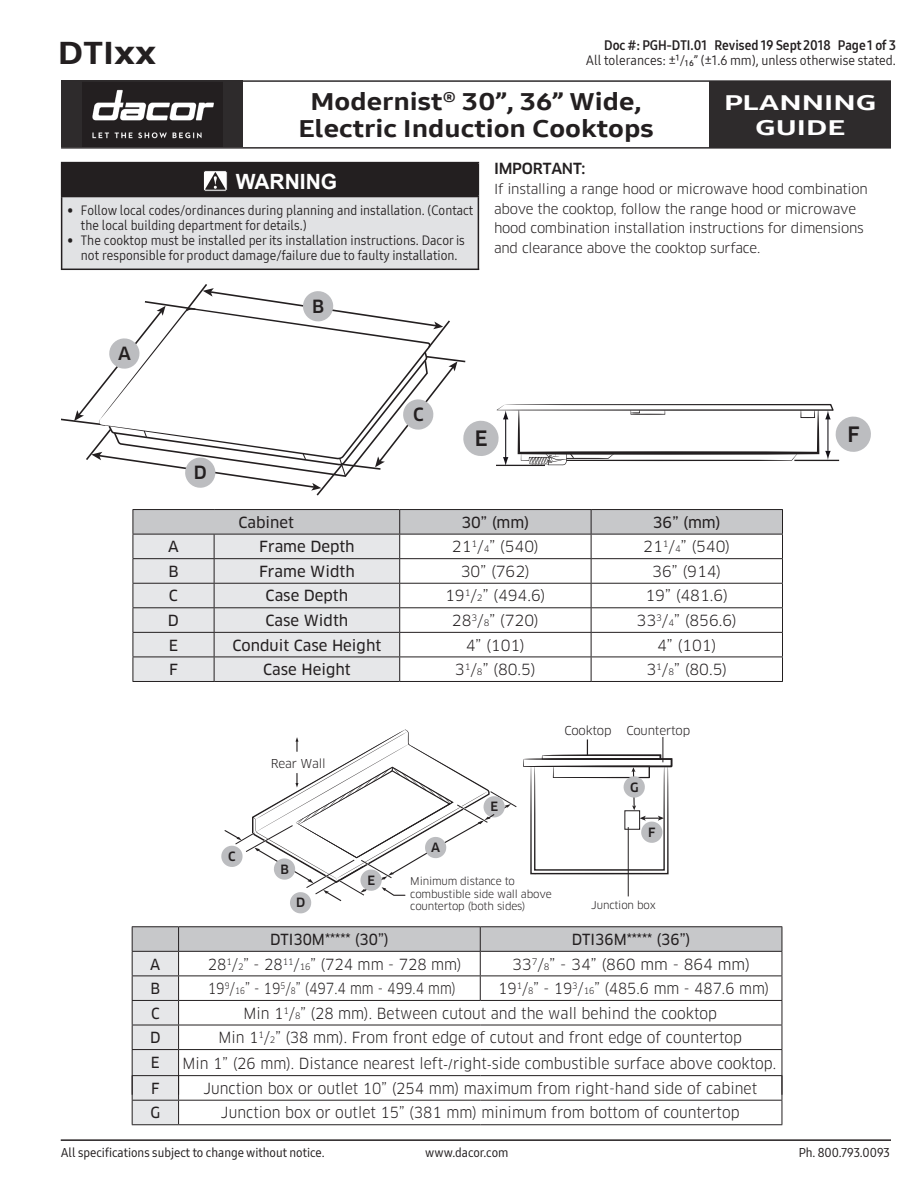
<style>
.page{position:relative;width:918px;height:1188px;background:#fff}
.page>*{position:absolute;margin:0;border:0;box-sizing:border-box;transform-origin:0 0}
.t1{font:31.5px "Samsung One 800";color:#231f20;scale:1.2 1}
.Model_Description{font:24px/27px "Samsung One 800";color:#231f20;text-align:center;scale:1.2 1}
.t2{font:21px/25.2px "Samsung One 800";color:#fff;text-align:center;scale:1.5 1}
.Warning_-_Header{font:700 21px "Arial";color:#fff}
.t3{font:500 20.7px "Samsung Clan Pro";color:#231f20}
.t4{font:500 17.7px "Samsung Clan Pro";color:#231f20}
.t5{font:15px "Samsung Clan Pro";color:#231f20;scale:.95 1}
.t6{font:15px "Samsung Clan Pro";color:#231f20}
.t7{font:15px "Samsung Clan Pro News";color:#231f20}
.t8{font:15px "Samsung Clan Pro News";color:#231f20;scale:.95 1}
.t9{font:15px "Samsung Clan Pro";color:#231f20;scale:.86 1}
.t10{font:15px "Samsung Clan Pro";color:#231f20;scale:.94 1}
.t11{font:500 15px "Samsung Clan Pro";letter-spacing:-.015em;color:#231f20}
.Body{font:13.5px/15px "Samsung One 400 C";color:#231f20}
.t12{font:13.5px/19.5px "Samsung Clan Pro";letter-spacing:-.015em;color:#231f20}
.t13{font:12.75px "Samsung One 500 C";color:#231f20}
.t14{font:500 12.45px "Samsung Clan Pro";color:#231f20}
.t15{font:12px "Samsung Clan Pro";letter-spacing:-.015em;color:#231f20}
.t16{font:10.5px/12.6px "Samsung Clan Pro";letter-spacing:-.015em;color:#231f20}
.s1{font-family:"Verdana";font-weight:700}
.s2{font-family:"Samsung One 700 C"}
.s3{font-size:8.7px}
.s4{font-family:"Minion Pro"}
</style>
<div class="page">
<hr style="left:61px;top:1139px;width:830px;height:2px;background:#231f20">
<div style="left:61px;top:80px;width:182px;height:67px;background:#2e2b2c"></div>
<div style="left:709px;top:81px;width:182px;height:67px;background:#2e2b2c"></div>
<img style="left:83px;top:82px;width:139px;height:65px">
<hr style="left:61px;top:147px;width:830px;height:2px;background:#2e2b2c">
<hr style="left:61px;top:80px;width:830px;height:2px;background:#2e2b2c">
<div style="left:62px;top:163px;width:416px;height:34px;background:#231f20"></div>
<div style="left:62px;top:196px;width:417px;height:73px;background:#e1e2e4"></div>
<hr style="left:61px;top:197px;width:1px;height:73px;background:#231f20">
<hr style="left:478px;top:197px;width:1px;height:73px;background:#231f20">
<hr style="left:61px;top:268px;width:418px;height:2px;background:#231f20">
<hr style="left:61px;top:163px;width:1px;height:33px;background:#231f20">
<hr style="left:61px;top:162px;width:418px;height:1px;background:#231f20">
<hr style="left:478px;top:163px;width:1px;height:33px;background:#231f20">
<hr style="left:61px;top:196px;width:418px;height:1px;background:#231f20">
<div style="left:203px;top:170px;width:25px;height:22px;border:1px solid #231f20;border-radius:2px"></div>
<svg style="left:205px;top:172px;width:21px;height:18px"></svg>
<svg style="left:62px;top:284px;width:809px;height:212px"></svg>
<hr style="left:133px;top:509px;width:81px;height:1px;background:#231f20">
<hr style="left:214px;top:509px;width:186px;height:1px;background:#231f20">
<hr style="left:400px;top:509px;width:191px;height:1px;background:#231f20">
<hr style="left:591px;top:509px;width:192px;height:1px;background:#231f20">
<svg style="left:133px;top:510px;width:650px;height:171px"></svg>
<hr style="left:133px;top:681px;width:81px;height:1px;background:#231f20">
<hr style="left:214px;top:681px;width:186px;height:1px;background:#231f20">
<hr style="left:400px;top:681px;width:191px;height:1px;background:#231f20">
<hr style="left:591px;top:681px;width:192px;height:1px;background:#231f20">
<svg style="left:132px;top:729px;width:651px;height:395px"></svg>
<hr style="left:132px;top:1124px;width:47px;height:1px;background:#231f20">
<hr style="left:179px;top:1124px;width:301px;height:1px;background:#231f20">
<hr style="left:480px;top:1124px;width:302px;height:1px;background:#231f20">
<p class="t1" style="left:58px;top:32px;width:83px">DTI<span class="s1">xx</span></p>
<p class="Body" style="left:586px;top:38px;width:312px;text-align:right"><span class="s2">Doc #: PGH-DTI.01 Revised 19 Sept 2018 Page 1 of 3<br></span>All tolerances: ±¹/₁₆” (±1.6 mm), unless otherwise stated.</p>
<p class="Model_Description" style="left:298px;top:88px;width:298px">Modernist<sup>®</sup> 30”, 36” Wide,<br>Electric Induction Cooktops</p>
<p class="Warning_-_Header" style="left:236px;top:168px;width:103px">WARNING</p>
<p class="Body" style="left:81px;top:203px;width:394px;text-indent:-13px">• Follow local codes/ordinances during planning and installation. (Contact the local building department for details.)</p>
<p class="Body" style="left:67px;top:233px;width:399px;text-align:center">• The cooktop must be installed per its installation instructions. Dacor is not responsible for product damage/failure due to faulty installation.</p>
<h3 class="t2" style="left:724px;top:90px;width:103px">PLANNING<br>GUIDE</h3>
<p class="t11" style="left:494px;top:160px;width:93px">IMPORTANT:</p>
<p class="t12" style="left:494px;top:180px;width:375px">If installing a range hood or microwave hood combination above the cooktop, follow the range hood or microwave hood combination installation instructions for dimensions and clearance above the cooktop surface.</p>
<p class="t4" style="left:118px;top:343px;width:14px">A</p>
<p class="t4" style="left:312px;top:296px;width:14px">B</p>
<p class="t4" style="left:194px;top:462px;width:15px">D</p>
<p class="t4" style="left:413px;top:404px;width:12px">C</p>
<h3 class="t3" style="left:475px;top:426px;width:14px">E</h3>
<h3 class="t3" style="left:847px;top:422px;width:14px">F</h3>
<p class="t7" style="left:238px;top:513px;width:57px">Cabinet</p>
<p class="t7" style="left:461px;top:513px;width:69px">30” (mm)</p>
<p class="t7" style="left:653px;top:513px;width:69px">36” (mm)</p>
<p class="t7" style="left:168px;top:538px;width:12px">A</p>
<p class="t7" style="left:259px;top:538px;width:97px">Frame Depth</p>
<p class="t6" style="left:452px;top:538px;width:89px">21<sup>1</sup>/<span class="s3">4</span>” (540)</p>
<p class="t6" style="left:643px;top:538px;width:89px">21<sup>1</sup>/<span class="s3">4</span>” (540)</p>
<p class="t7" style="left:168px;top:562px;width:12px">B</p>
<p class="t7" style="left:259px;top:562px;width:97px">Frame Width</p>
<p class="t6" style="left:461px;top:562px;width:71px">30” (762)</p>
<p class="t6" style="left:652px;top:562px;width:71px">36” (914)</p>
<p class="t7" style="left:169px;top:587px;width:11px">C</p>
<p class="t7" style="left:266px;top:587px;width:84px">Case Depth</p>
<p class="t6" style="left:445px;top:587px;width:102px">19<sup>1</sup>/<span class="s3">2</span>” (494.6)</p>
<p class="t6" style="left:646px;top:587px;width:84px">19” (481.6)</p>
<p class="t7" style="left:168px;top:612px;width:13px">D</p>
<p class="t7" style="left:266px;top:612px;width:84px">Case Width</p>
<p class="t6" style="left:452px;top:612px;width:89px">28<sup>3</sup>/<span class="s3">8</span>” (720)</p>
<p class="t6" style="left:637px;top:612px;width:102px">33<sup>3</sup>/<span class="s3">4</span>” (856.6)</p>
<p class="t7" style="left:169px;top:636px;width:11px">E</p>
<p class="t7" style="left:233px;top:636px;width:150px">Conduit Case Height</p>
<p class="t6" style="left:466px;top:636px;width:61px">4” (101)</p>
<p class="t6" style="left:657px;top:636px;width:61px">4” (101)</p>
<p class="t7" style="left:169px;top:661px;width:10px">F</p>
<p class="t7" style="left:263px;top:661px;width:89px">Case Height</p>
<p class="t6" style="left:455px;top:661px;width:82px">3<sup>1</sup>/<span class="s3">8</span>” (80.5)</p>
<p class="t6" style="left:646px;top:661px;width:82px">3<sup>1</sup>/<span class="s3">8</span>” (80.5)</p>
<p class="t14" style="left:228px;top:849px;width:9px">C</p>
<p class="t15" style="left:271px;top:756px;width:57px">Rear Wall</p>
<p class="t14" style="left:280px;top:862px;width:10px">B</p>
<p class="t14" style="left:296px;top:896px;width:11px">D</p>
<p class="t14" style="left:367px;top:873px;width:9px">E</p>
<p class="t15" style="left:564px;top:723px;width:49px">Cooktop</p>
<p class="t15" style="left:626px;top:723px;width:65px">Countertop</p>
<p class="t14" style="left:431px;top:840px;width:11px">A</p>
<p class="t14" style="left:490px;top:800px;width:9px">E</p>
<p class="t16" style="left:410px;top:875px;width:143px">Minimum distance to combustible side wall above countertop (both sides)</p>
<p class="t14" style="left:630px;top:780px;width:10px">G</p>
<p class="t14" style="left:648px;top:825px;width:9px">F</p>
<p class="t16" style="left:591px;top:899px;width:66px">Junction box</p>
<p class="t8" style="left:270px;top:931px;width:126px">DTI30M***** (30”)</p>
<p class="t8" style="left:572px;top:931px;width:126px">DTI36M***** (36”)</p>
<p class="t8" style="left:150px;top:955px;width:12px">A</p>
<p class="t5" style="left:208px;top:955px;width:269px">28<sup>1</sup>/<span class="s3">2</span>” - 28<sup>11</sup>/<span class="s3">16</span>” (724 mm - 728 mm)</p>
<p class="t6" style="left:512px;top:955px;width:239px">33<sup>7</sup>/<span class="s3">8</span>” - 34” (860 mm - 864 mm)</p>
<p class="t8" style="left:150px;top:980px;width:12px">B</p>
<p class="t9" style="left:208px;top:980px;width:290px">19<sup>9</sup>/<span class="s3">16</span>” - 19<sup>5</sup>/<span class="s3">8</span>” (497.4 mm - 499.4 mm)</p>
<p class="t10" style="left:498px;top:980px;width:290px">19<sup>1</sup>/<span class="s3">8</span>” - 19<sup>3</sup>/<span class="s3">16</span>” (485.6 mm - 487.6 mm)</p>
<p class="t8" style="left:151px;top:1004px;width:11px">C</p>
<p class="t5" style="left:243px;top:1004px;width:500px">Min 1<sup>1</sup>/<span class="s3">8</span>” (28 mm). Between cutout and the wall behind the cooktop</p>
<p class="t8" style="left:150px;top:1029px;width:13px">D</p>
<p class="t5" style="left:218px;top:1029px;width:553px">Min 1<sup>1</sup>/<span class="s3">2</span>” (38 mm). From front edge of cutout and front edge of countertop</p>
<p class="t8" style="left:151px;top:1053px;width:11px">E</p>
<p class="t5" style="left:183px;top:1054px;width:626px">Min 1” (26 mm). Distance nearest left<span class="s4">-/</span>right<span class="s4">-</span>side combustible surface above cooktop.</p>
<p class="t8" style="left:151px;top:1079px;width:10px">F</p>
<p class="t5" style="left:203px;top:1079px;width:584px">Junction box or outlet 10” (254 mm) maximum from right-hand side of cabinet</p>
<p class="t8" style="left:151px;top:1104px;width:12px">G</p>
<p class="t5" style="left:221px;top:1104px;width:547px">Junction box or outlet 15” (381 mm) minimum from bottom of countertop</p>
<p class="t13" style="left:61px;top:1144px;width:265px">All specifications subject to change without notice.</p>
<p class="t13" style="left:425px;top:1144px;width:85px">www.dacor.com</p>
<p class="t13" style="left:799px;top:1144px;width:93px">Ph. 800.793.0093</p>
</div>
